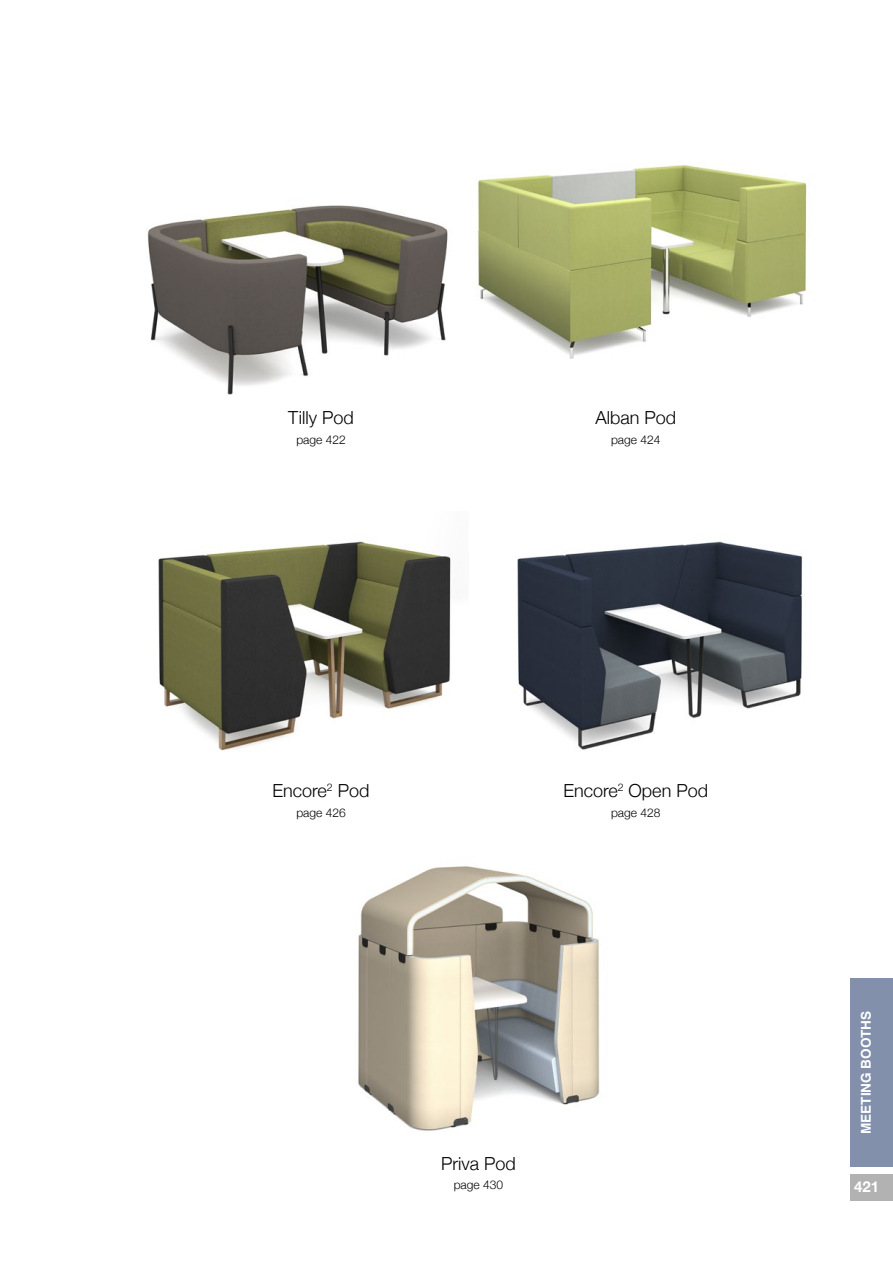
<style>
.page{position:relative;width:893px;height:1263px;background:#fff}
.page>*{position:absolute;margin:0;border:0;box-sizing:border-box;transform-origin:0 0}
.section_sub_headings{font:300 18px "Helvetica Neue";color:#000}
.t1{font:700 15px "Helvetica Neue";color:#fff}
.t2{font:700 13.5px "Helvetica";color:#fff}
.section_sub_headings-2{font:300 12px "Helvetica Neue";color:#000}
</style>
<div class="page">
<img style="left:147px;top:205px;width:301px;height:190px">
<img style="left:478px;top:165px;width:329px;height:194px">
<img style="left:358px;top:866px;width:242px;height:265px">
<img style="left:158px;top:541px;width:293px;height:210px">
<img style="left:517px;top:541px;width:285px;height:209px">
<div style="left:850px;top:978px;width:43px;height:189px;background:#8290ac"></div>
<div style="left:850px;top:1174px;width:43px;height:26px;background:#b3b2b2"></div>
<p class="section_sub_headings" style="left:288px;top:403px;width:67px">Tilly Pod</p>
<p class="section_sub_headings-2" style="left:296px;top:430px;width:51px">page 422</p>
<p class="section_sub_headings" style="left:273px;top:776px;width:98px">Encore<sup>2</sup> Pod</p>
<p class="section_sub_headings-2" style="left:296px;top:802px;width:51px">page 426</p>
<p class="section_sub_headings" style="left:595px;top:403px;width:82px">Alban Pod</p>
<p class="section_sub_headings-2" style="left:611px;top:430px;width:51px">page 424</p>
<p class="section_sub_headings" style="left:563px;top:776px;width:146px">Encore<sup>2</sup> Open Pod</p>
<p class="section_sub_headings-2" style="left:611px;top:802px;width:51px">page 428</p>
<p class="section_sub_headings" style="left:441px;top:1149px;width:76px">Priva Pod</p>
<p class="section_sub_headings-2" style="left:454px;top:1175px;width:51px">page 430</p>
<p class="t2" style="left:855px;top:1134px;width:125px;rotate:-90deg">MEETING BOOTHS</p>
<p class="t1" style="left:854px;top:1174px;width:27px">421</p>
</div>
